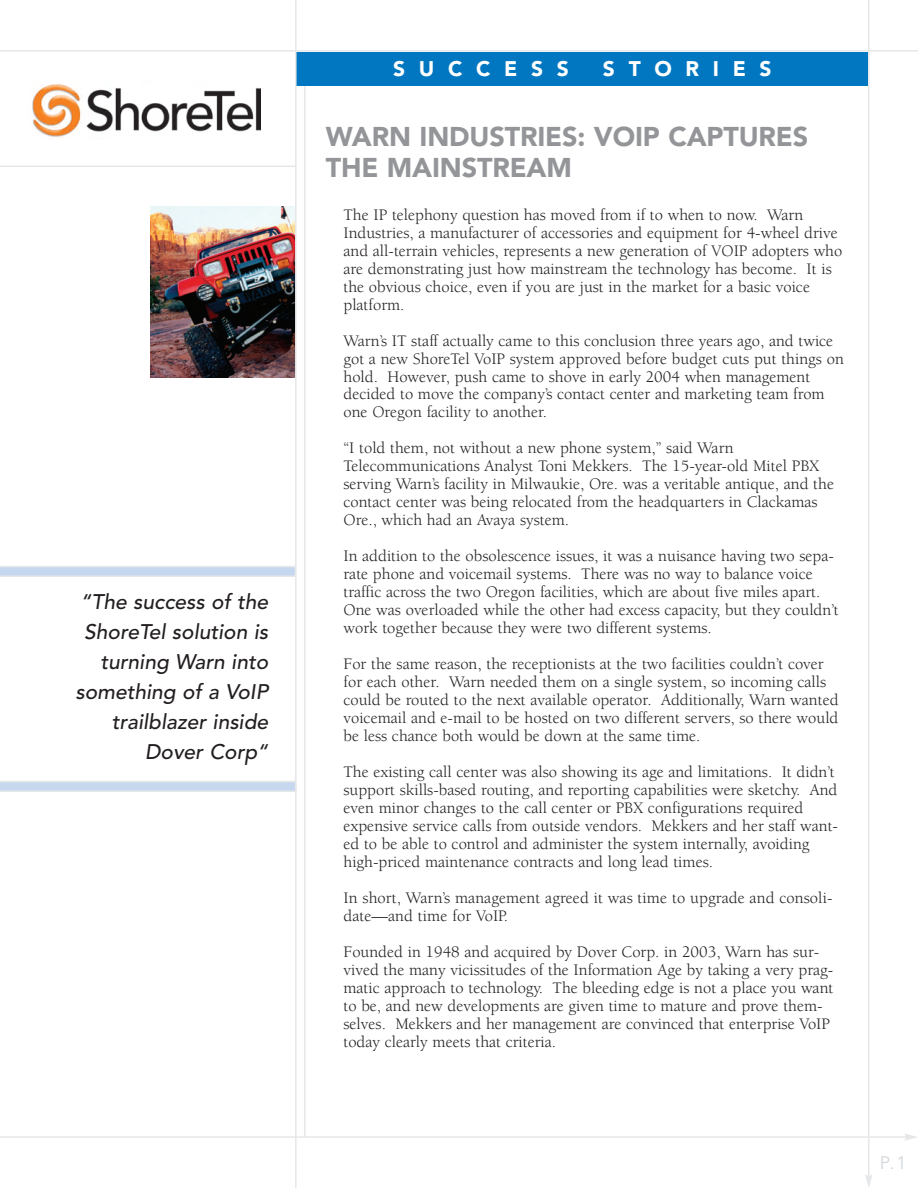
<style>
.page{position:relative;width:918px;height:1188px;background:#fff}
.page>*{position:absolute;margin:0;border:0;box-sizing:border-box;transform-origin:0 0}
.t1{font:900 27px/30.9px "Avenir";letter-spacing:-.005em;color:#939598}
.t2{font:italic 500 21px/30px "Avenir";color:#231f20;text-align:right}
.t3{font:900 21px "Avenir";letter-spacing:.65em;color:#fff}
.t4{font:18px "Avenir";color:#d5d9dc}
.t5{font:16.5px/18px "Berkeley";color:#231f20}
</style>
<div class="page">
<img style="left:32px;top:84px;width:228px;height:55px">
<hr style="left:868px;top:0;width:2px;height:1177px;background:#e5e7e9">
<svg style="left:865px;top:1174px;width:7px;height:13px"></svg>
<hr style="left:0;top:50px;width:918px;height:2px;background:#e5e7e9">
<hr style="left:0;top:1136px;width:907px;height:2px;background:#e5e7e9">
<svg style="left:904px;top:1134px;width:13px;height:7px"></svg>
<img style="left:150px;top:207px;width:145px;height:170px">
<hr style="left:0;top:166px;width:296px;height:1px;background:#e5e7e9">
<hr style="left:304px;top:85px;width:2px;height:1052px;background:#e5e7e9">
<div style="left:296px;top:52px;width:572px;height:33px;background:#0077c0"></div>
<svg style="left:0;top:566px;width:295px;height:11px;background:#cddbed"></svg>
<svg style="left:0;top:781px;width:295px;height:11px;background:#cddbed"></svg>
<hr style="left:295px;top:0;width:2px;height:1188px;background:#e5e7e9">
<p class="t2" style="left:75px;top:589px;width:194px">“The success of the<br>ShoreTel solution is turning Warn into something of a VoIP trailblazer inside<br>Dover Corp“</p>
<p class="t3" style="left:393px;top:61px;width:177px">SUCCESS</p>
<p class="t3" style="left:603px;top:61px;width:170px">STORIES</p>
<h1 class="t1" style="left:326px;top:124px;width:484px">WARN INDUSTRIES: VOIP CAPTURES<br>THE MAINSTREAM</h1>
<p class="t5" style="left:344px;top:207px;width:500px">The IP telephony question has moved from if to when to now. Warn Industries, a manufacturer of accessories and equipment for 4-wheel drive and all-terrain vehicles, represents a new generation of VOIP adopters who are demonstrating just how mainstream the technology has become. It is the obvious choice, even if you are just in the market for a basic voice platform.</p>
<p class="t5" style="left:344px;top:333px;width:502px">Warn’s IT staff actually came to this conclusion three years ago, and twice got a new ShoreTel VoIP system approved before budget cuts put things on hold. However, push came to shove in early 2004 when management decided to move the company’s contact center and marketing team from one Oregon facility to another.</p>
<p class="t5" style="left:344px;top:441px;width:492px">“I told them, not without a new phone system,” said Warn Telecommunications Analyst Toni Mekkers. The 15-year-old Mitel PBX serving Warn’s facility in Milwaukie, Ore. was a veritable antique, and the contact center was being relocated from the headquarters in Clackamas Ore., which had an Avaya system.</p>
<p class="t5" style="left:344px;top:549px;width:497px">In addition to the obsolescence issues, it was a nuisance having two sepa&shy;rate phone and voicemail systems. There was no way to balance voice traffic across the two Oregon facilities, which are about five miles apart.<br>One was overloaded while the other had excess capacity, but they couldn’t work together because they were two different systems.</p>
<p class="t5" style="left:344px;top:657px;width:497px">For the same reason, the receptionists at the two facilities couldn’t cover for each other. Warn needed them on a single system, so incoming calls could be routed to the next available operator. Additionally, Warn wanted voicemail and e-mail to be hosted on two different servers, so there would be less chance both would be down at the same time.</p>
<p class="t5" style="left:344px;top:765px;width:496px">The existing call center was also showing its age and limitations. It didn’t support skills-based routing, and reporting capabilities were sketchy. And even minor changes to the call center or PBX configurations required expensive service calls from outside vendors. Mekkers and her staff want&shy;ed to be able to control and administer the system internally, avoiding high-priced maintenance contracts and long lead times.</p>
<p class="t5" style="left:344px;top:891px;width:491px">In short, Warn’s management agreed it was time to upgrade and consoli&shy;date—and time for VoIP.</p>
<p class="t5" style="left:344px;top:945px;width:491px">Founded in 1948 and acquired by Dover Corp. in 2003, Warn has sur&shy;vived the many vicissitudes of the Information Age by taking a very prag&shy;matic approach to technology. The bleeding edge is not a place you want to be, and new developments are given time to mature and prove them&shy;selves. Mekkers and her management are convinced that enterprise VoIP today clearly meets that criteria.</p>
<p class="t4" style="left:880px;top:1155px;width:28px">P.1</p>
</div>
